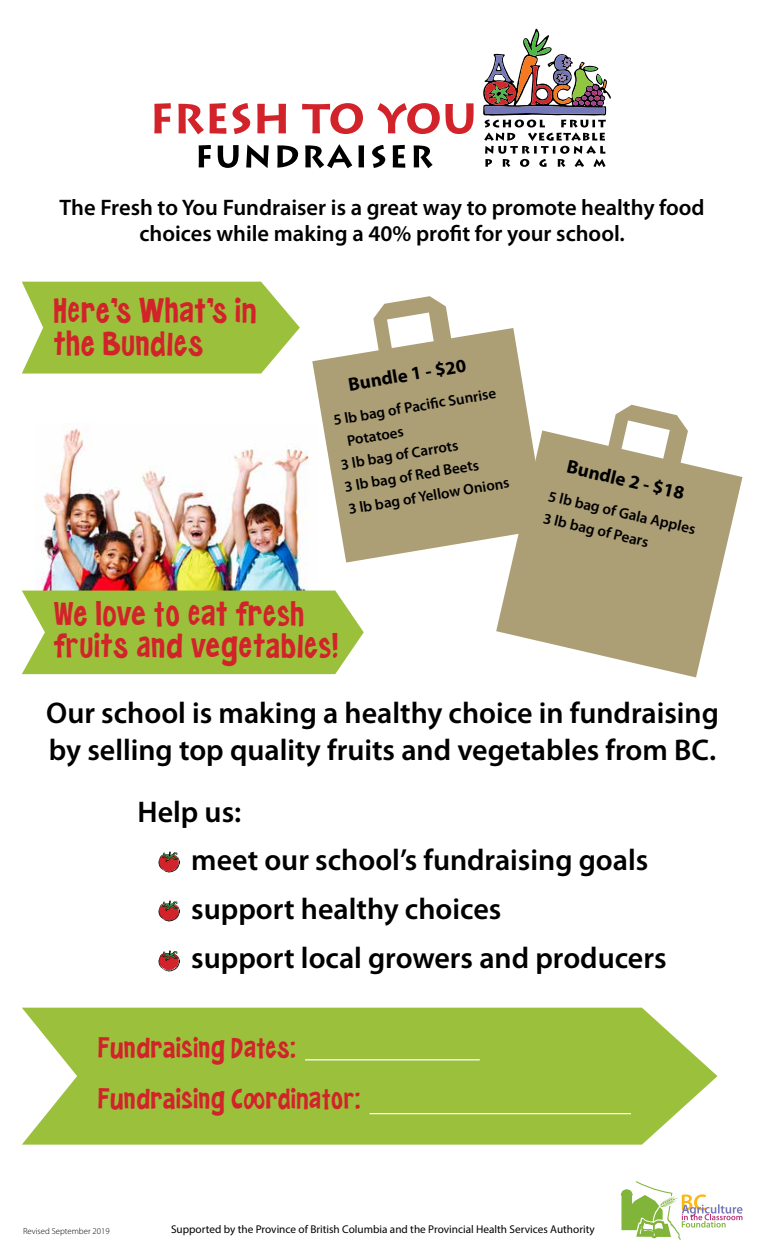
<style>
.page{position:relative;width:765px;height:1260px;background:#fff}
.page>*{position:absolute;margin:0;border:0;box-sizing:border-box;transform-origin:0 0}
.t1{font:36.25px/32.5px "Muttonbird Fill";color:#d2232a}
.t2{font:600 30px/48.8px "Myriad Pro";color:#000}
.t3{font:30px/51.2px "Muttonbird Fill";color:#d2232a}
.t4{font:600 22.5px/26.2px "Myriad Pro";color:#000;text-align:center}
.t5{font:700 19px "Myriad Pro";color:#000}
.t6{font:700 18.88px "Myriad Pro";color:#000}
.t7{font:600 15.25px/22.8px "Myriad Pro";color:#000}
.t8{font:600 15.12px "Myriad Pro";color:#000}
.t9{font:11.25px "Myriad Pro";color:#000}
.t10{font:300 8.75px "Myriad Pro";color:#000}
</style>
<div class="page">
<img style="left:36px;top:429px;width:281px;height:162px">
<svg style="left:22px;top:591px;width:342px;height:83px;background:#a2c54a"></svg>
<svg style="left:22px;top:282px;width:278px;height:92px;background:#a6c751"></svg>
<svg style="left:22px;top:1008px;width:695px;height:137px;background:#a4c74f"></svg>
<img style="left:158px;top:851px;width:22px;height:21px">
<img style="left:158px;top:901px;width:22px;height:21px">
<img style="left:158px;top:950px;width:22px;height:21px">
<hr style="left:305px;top:1059px;width:175px;height:1px;background:#fff">
<hr style="left:370px;top:1113px;width:261px;height:1px;background:#fff">
<svg style="left:154px;top:103px;width:320px;height:31px"></svg>
<svg style="left:199px;top:144px;width:234px;height:24px"></svg>
<svg style="left:483px;top:28px;width:128px;height:139px"></svg>
<svg style="left:621px;top:1181px;width:122px;height:59px"></svg>
<svg style="left:312px;top:328px;width:219px;height:235px;fill:#ac9e75"></svg>
<svg style="left:373px;top:296px;width:80px;height:68px"></svg>
<svg style="left:496px;top:430px;width:246px;height:247px;fill:#ac9e75"></svg>
<svg style="left:605px;top:405px;width:83px;height:71px"></svg>
<p class="t4" style="left:60px;top:193px;width:647px">The Fresh to You Fundraiser is a great way to promote healthy food choices while making a 40% profit for your school.</p>
<p class="t1" style="left:53px;top:295px;width:205px">Here’s What’s in the Bundles</p>
<p class="t6" style="left:347px;top:372px;width:121px;rotate:-9deg">Bundle 1 - $20</p>
<p class="t8" style="left:332px;top:411px;width:166px;rotate:-10deg">5 lb bag of Pacifi c Sunrise</p>
<p class="t8" style="left:346px;top:431px;width:59px;rotate:-10deg">Potatoes</p>
<p class="t8" style="left:339px;top:456px;width:120px;rotate:-10deg">3 lb bag of Carrots</p>
<p class="t8" style="left:343px;top:478px;width:137px;rotate:-10deg">3 lb bag of Red Beets</p>
<p class="t8" style="left:347px;top:500px;width:165px;rotate:-10deg">3 lb bag of Yellow Onions</p>
<p class="t5" style="left:570px;top:454px;width:122px;rotate:13deg">Bundle 2 - $18</p>
<p class="t7" style="left:551px;top:484px;width:152px;rotate:13deg">5 lb bag of Gala Apples<br>3 lb bag of Pears</p>
<p class="t1" style="left:53px;top:599px;width:287px;line-height:31.2px">We love to eat fresh fruits and vegetables!</p>
<p class="t2" style="left:46px;top:693px;width:674px;line-height:37.5px">Our school is making a healthy choice in fundraising by selling top quality fruits and vegetables from BC.</p>
<p class="t2" style="left:191px;top:787px;width:477px;text-indent:-54px">Help us:<br>meet our school’s fundraising goals support healthy choices<br>support local growers and producers</p>
<p class="t3" style="left:98px;top:1023px;width:264px">Fundraising Dates:<br>Fundraising Coordinator:</p>
<p class="t10" style="left:23px;top:1226px;width:88px">Revised September 2019</p>
<p class="t9" style="left:171px;top:1223px;width:425px">Supported by the Province of British Columbia and the Provincial Health Services Authority</p>
</div>
